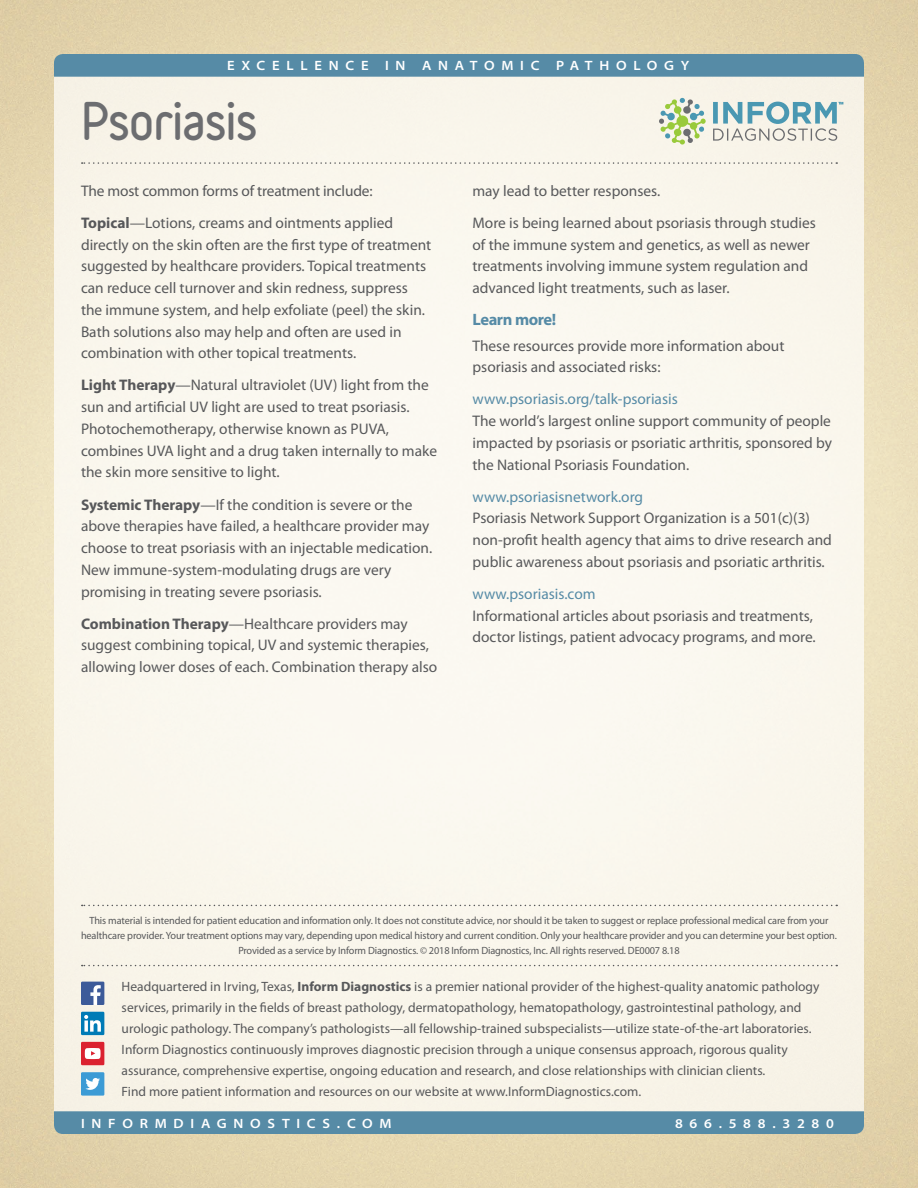
<style>
.page{position:relative;width:918px;height:1188px;background:#fff}
.page>*{position:absolute;margin:0;border:0;box-sizing:border-box;transform-origin:0 0}
.t1{font:900 46.5px "Variable";letter-spacing:-.025em;color:#6c6d70}
.Subhead{font:700 16.5px "Myriad Pro";letter-spacing:-.025em;color:#568ba6}
.Body_Copy{font:15.3px/21.8px "Myriad Pro";color:#57585a}
.t2{font:13.5px/21px "Myriad Pro";color:#57585a}
.t3{font:600 semi-expanded 13.5px "Myriad Pro";letter-spacing:.5em;color:#fff}
.t4{font:10.5px/15px "Myriad Pro";letter-spacing:-.01em;color:#57585a;text-align:center}
.s1{font-weight:700}
.s2{color:#568ba6}
</style>
<div class="page">
<div style="left:54px;top:54px;width:810px;height:1080px;background:#faf7ed;border-radius:14px"></div>
<svg style="left:82px;top:162px;width:755px;height:2px"></svg>
<svg style="left:659px;top:98px;width:47px;height:47px"></svg>
<svg style="left:713px;top:102px;width:130px;height:39px"></svg>
<div style="left:54px;top:54px;width:810px;height:23px;background:#568ba6"></div>
<svg style="left:82px;top:965px;width:755px;height:1px"></svg>
<div style="left:54px;top:1111px;width:810px;height:23px;background:#568ba6"></div>
<div style="left:81px;top:982px;width:23px;height:23px;background:#3c5a99"></div>
<svg style="left:90px;top:985px;width:11px;height:20px"></svg>
<div style="left:81px;top:1042px;width:23px;height:23px;background:#db2230"></div>
<svg style="left:85px;top:1048px;width:16px;height:11px"></svg>
<div style="left:81px;top:1012px;width:23px;height:23px;background:#007bb6"></div>
<svg style="left:84px;top:1015px;width:17px;height:17px"></svg>
<div style="left:81px;top:1072px;width:23px;height:24px;background:#3c9bd5"></div>
<svg style="left:85px;top:1078px;width:15px;height:12px"></svg>
<svg style="left:82px;top:905px;width:755px;height:1px"></svg>
<p class="t3" style="left:227px;top:58px;width:464px">EXCELLENCE IN ANATOMIC PATHOLOGY</p>
<p class="t1" style="left:81px;top:85px;width:178px">Psoriasis</p>
<p class="Body_Copy" style="left:81px;top:180px;width:293px">The most common forms of treatment include:</p>
<p class="Body_Copy" style="left:81px;top:212px;width:352px"><span class="s1">Topical</span>—Lotions, creams and ointments applied directly on the skin often are the first type of treatment suggested by healthcare providers. Topical treatments can reduce cell turnover and skin redness, suppress the immune system, and help exfoliate (peel) the skin.<br>Bath solutions also may help and often are used in combination with other topical treatments.</p>
<p class="Body_Copy" style="left:81px;top:374px;width:358px"><span class="s1">Light Therapy</span>—Natural ultraviolet (UV) light from the sun and artificial UV light are used to treat psoriasis.<br>Photochemotherapy, otherwise known as PUVA, combines UVA light and a drug taken internally to make the skin more sensitive to light.</p>
<p class="Body_Copy" style="left:81px;top:493px;width:353px"><span class="s1">Systemic Therapy</span>—If the condition is severe or the above therapies have failed, a healthcare provider may choose to treat psoriasis with an injectable medication.<br>New immune-system-modulating drugs are very promising in treating severe psoriasis.</p>
<p class="Body_Copy" style="left:81px;top:612px;width:358px"><span class="s1">Combination Therapy</span>—Healthcare providers may suggest combining topical, UV and systemic therapies, allowing lower doses of each. Combination therapy also</p>
<p class="Body_Copy" style="left:472px;top:180px;width:189px">may lead to better responses.</p>
<p class="Body_Copy" style="left:472px;top:212px;width:345px">More is being learned about psoriasis through studies of the immune system and genetics, as well as newer treatments involving immune system regulation and advanced light treatments, such as laser.</p>
<p class="Subhead" style="left:472px;top:309px;width:85px">Learn more!</p>
<p class="Body_Copy" style="left:472px;top:334px;width:314px">These resources provide more information about psoriasis and associated risks:</p>
<p class="Body_Copy" style="left:472px;top:388px;width:361px"><span class="s2">www.psoriasis.org/talk-psoriasis<br></span>The world’s largest online support community of people impacted by psoriasis or psoriatic arthritis, sponsored by the National Psoriasis Foundation.</p>
<p class="Body_Copy" style="left:472px;top:485px;width:361px"><span class="s2">www.psoriasisnetwork.org<br></span>Psoriasis Network Support Organization is a 501(c)(3) non-profit health agency that aims to drive research and public awareness about psoriasis and psoriatic arthritis.</p>
<p class="Body_Copy" style="left:472px;top:583px;width:345px"><span class="s2">www.psoriasis.com<br></span>Informational articles about psoriasis and treatments, doctor listings, patient advocacy programs, and more.</p>
<p class="t4" style="left:81px;top:913px;width:758px">This material is intended for patient education and information only. It does not constitute advice, nor should it be taken to suggest or replace professional medical care from your healthcare provider. Your treatment options may vary, depending upon medical history and current condition. Only your healthcare provider and you can determine your best option.</p>
<p class="t4" style="left:238px;top:943px;width:443px">Provided as a service by Inform Diagnostics. © 2018 Inform Diagnostics, Inc. All rights reserved. DE0007 8.18</p>
<p class="t2" style="left:122px;top:975px;width:699px">Headquartered in Irving, Texas, <span class="s1">Inform Diagnostics</span> is a premier national provider of the highest-quality anatomic pathology services, primarily in the fields of breast pathology, dermatopathology, hematopathology, gastrointestinal pathology, and urologic pathology. The company’s pathologists—all fellowship-trained subspecialists—utilize state-of-the-art laboratories.<br>Inform Diagnostics continuously improves diagnostic precision through a unique consensus approach, rigorous quality assurance, comprehensive expertise, ongoing education and research, and close relationships with clinician clients.<br>Find more patient information and resources on our website at www.InformDiagnostics.com.</p>
<p class="t3" style="left:81px;top:1116px;width:312px">INFORMDIAGNOSTICS.COM</p>
<p class="t3" style="left:675px;top:1116px;width:160px">866.588.3280</p>
</div>
